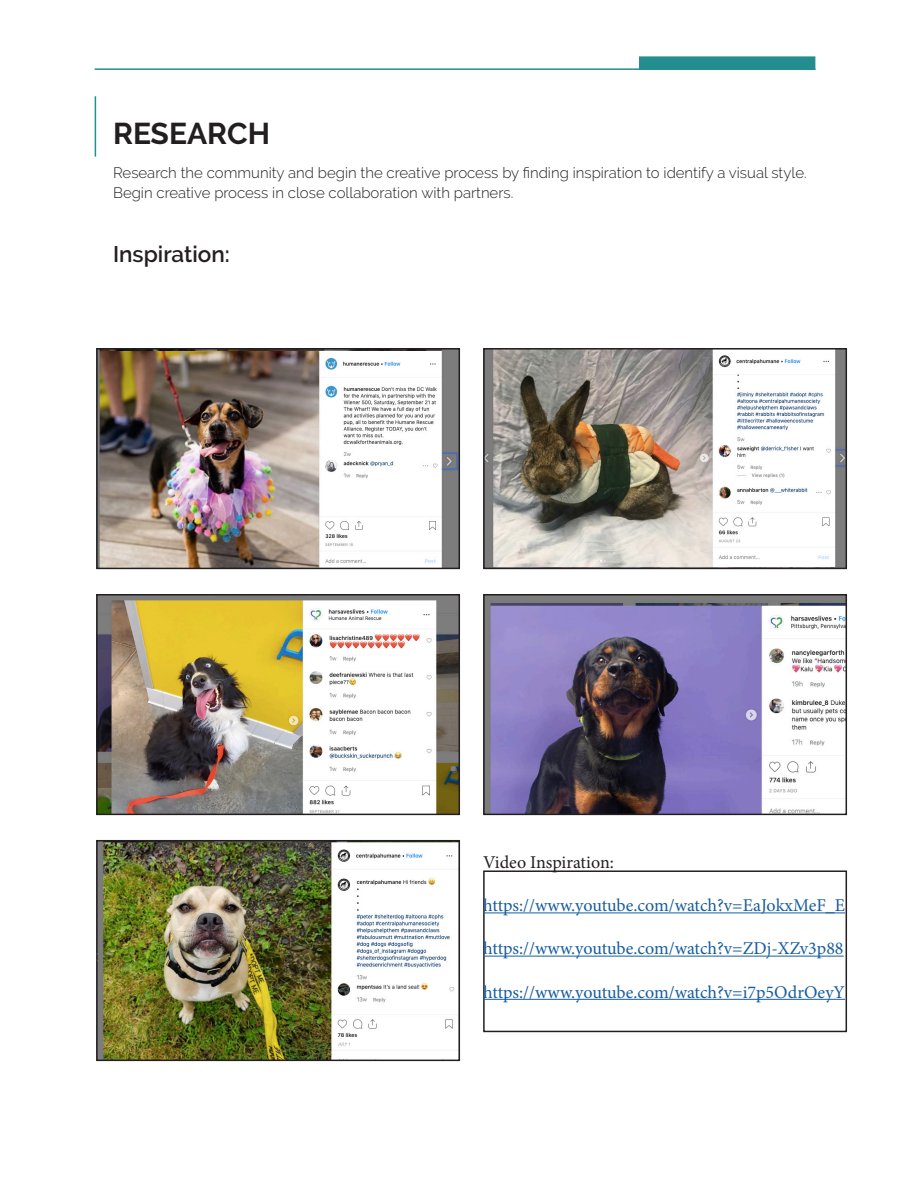
<style>
.page{position:relative;width:918px;height:1188px;background:#fff}
.page>*{position:absolute;margin:0;border:0;box-sizing:border-box;transform-origin:0 0}
.t1{font:700 30px "Raleway";color:#231f20}
.t2{font:600 22.5px "Raleway";color:#231f20}
.t3{font:18px "Minion Pro";color:#175d9e}
.t4{font:18px "Minion Pro";letter-spacing:-.005em;color:#231f20}
.t5{font:300 15px/19.5px "Raleway";color:#231f20}
</style>
<div class="page">
<img style="left:99px;top:351px;width:358px;height:215px">
<div style="left:96px;top:348px;width:364px;height:221px;border:2px solid #231f20"></div>
<img style="left:99px;top:597px;width:358px;height:215px">
<div style="left:96px;top:594px;width:364px;height:221px;border:2px solid #231f20"></div>
<img style="left:99px;top:843px;width:356px;height:215px">
<div style="left:96px;top:840px;width:364px;height:221px;border:2px solid #231f20"></div>
<img style="left:486px;top:351px;width:358px;height:215px">
<div style="left:483px;top:348px;width:364px;height:221px;border:2px solid #231f20"></div>
<img style="left:486px;top:597px;width:358px;height:215px">
<div style="left:483px;top:594px;width:364px;height:221px;border:2px solid #231f20"></div>
<div style="left:483px;top:870px;width:364px;height:162px;border:2px solid #231f20"></div>
<hr style="left:95px;top:96px;width:1px;height:61px;background:#238d8f">
<hr style="left:95px;top:68px;width:720px;height:2px;background:#238d8f">
<div style="left:639px;top:56px;width:176px;height:14px;background:#238d8f"></div>
<hr style="left:483px;top:912px;width:362px;height:1px;background:#175d9e">
<hr style="left:483px;top:956px;width:361px;height:1px;background:#175d9e">
<hr style="left:483px;top:999px;width:362px;height:1px;background:#175d9e">
<p class="t1" style="left:113px;top:116px;width:158px">RESEARCH</p>
<p class="t5" style="left:113px;top:163px;width:695px">Research the community and begin the creative process by finding inspiration to identify a visual style.<br>Begin creative process in close collaboration with partners.</p>
<p class="t2" style="left:113px;top:241px;width:118px">Inspiration:</p>
<p class="t4" style="left:483px;top:850px;width:132px">Video Inspiration:</p>
<p class="t3" style="left:483px;top:893px;width:363px">https://www.youtube.com/watch?v=EaJokxMeF_E</p>
<p class="t3" style="left:483px;top:937px;width:362px">https://www.youtube.com/watch?v=ZDj-XZv3p88</p>
<p class="t3" style="left:483px;top:980px;width:363px">https://www.youtube.com/watch?v=i7p5OdrOeyY</p>
</div>
